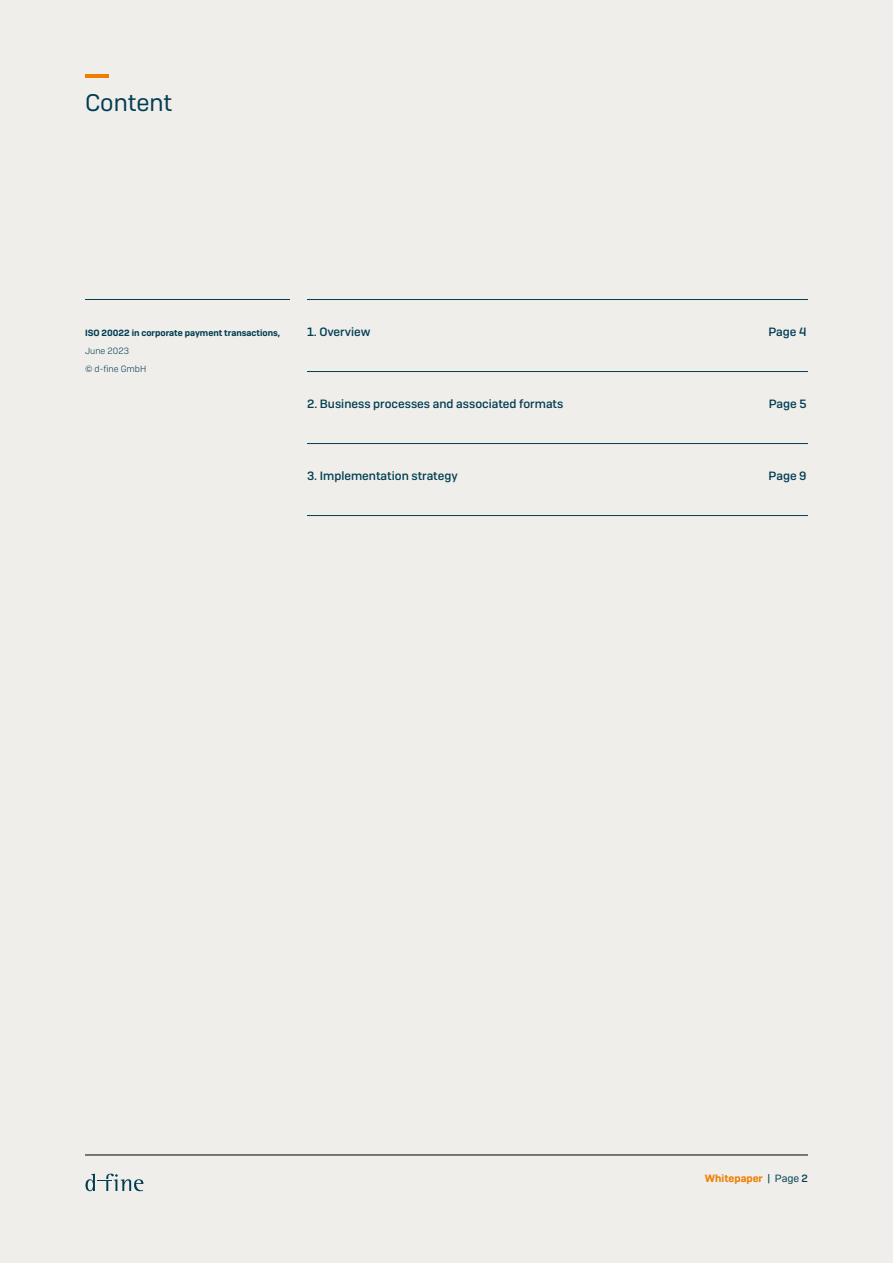
<style>
.page{position:relative;width:893px;height:1263px;background:#f0eeeb}
.page>*{position:absolute;margin:0;border:0;box-sizing:border-box;transform-origin:0 0}
.t1{font:24px "Camber";color:#003d52}
.t2{font:500 12px "Camber";color:#003d52}
.t3{font:600 10.5px "Camber";color:#ef7d00}
.t4{font:600 9px "Camber";color:#003d52}
.t5{font:9px/18px "Camber Lg";color:#003d52}
.s1{font-weight:400;color:#003d52}
.s2{font-weight:500;color:#003d52}
</style>
<div class="page">
<hr style="left:85px;top:1155px;width:723px;height:1px;background:#000">
<svg style="left:85px;top:1174px;width:58px;height:17px"></svg>
<hr style="left:85px;top:75px;width:24px;height:3px;background:#ef7d00">
<hr style="left:85px;top:299px;width:205px;height:1px;background:#003d52">
<hr style="left:307px;top:299px;width:501px;height:1px;background:#003d52">
<hr style="left:307px;top:371px;width:501px;height:1px;background:#003d52">
<hr style="left:307px;top:443px;width:501px;height:1px;background:#003d52">
<hr style="left:307px;top:515px;width:501px;height:1px;background:#003d52">
<h1 class="t1" style="left:85px;top:88px;width:89px">Content</h1>
<p class="t4" style="left:85px;top:327px;width:197px">ISO 20022 in corporate payment transactions,</p>
<p class="t5" style="left:85px;top:342px;width:63px">June 2023<br>© d-fine GmbH</p>
<p class="t2" style="left:307px;top:324px;width:65px">1. Overview</p>
<p class="t2" style="left:768px;top:324px;width:40px">Page 4</p>
<p class="t2" style="left:307px;top:396px;width:258px">2. Business processes and associated formats</p>
<p class="t2" style="left:769px;top:396px;width:39px">Page 5</p>
<p class="t2" style="left:307px;top:468px;width:152px">3. Implementation strategy</p>
<p class="t2" style="left:769px;top:468px;width:40px">Page 9</p>
<p class="t3" style="left:705px;top:1172px;width:104px">Whitepaper <span class="s1">| Page</span> <span class="s2">2</span></p>
</div>
